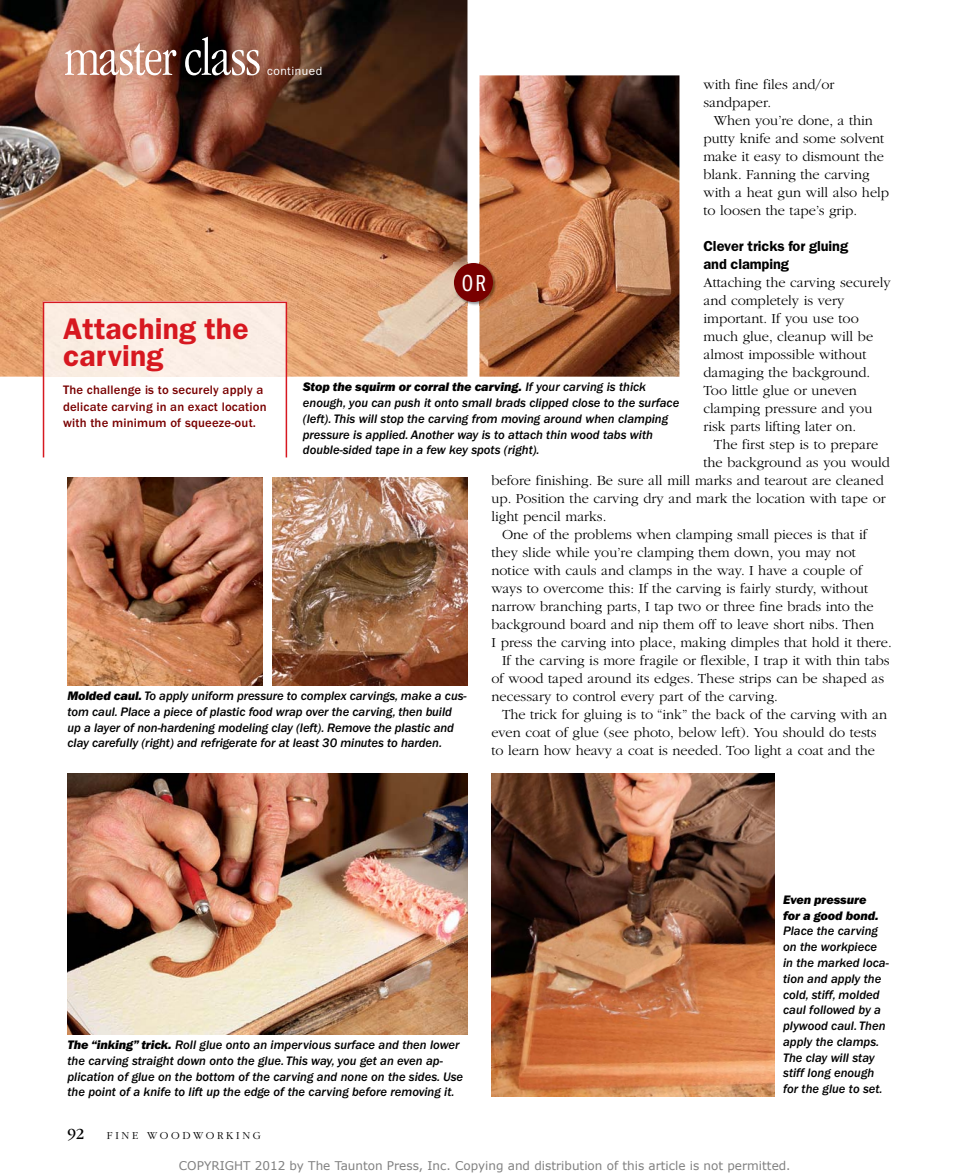
<style>
.page{position:relative;width:959px;height:1175px;background:#fff}
.page>*{position:absolute;margin:0;border:0;box-sizing:border-box;transform-origin:0 0}
.t1{font:300 condensed 53.7px "ITC Garamond Std";letter-spacing:-.015em;color:#fff}
.t2{font:600 30px/27px "ITC Franklin Gothic Std";letter-spacing:.005em;color:#d71820}
.t3{font:24px "ITC Franklin Gothic Std Bk Cp";color:#fff}
.t4{font:16.05px "ITC Garamond Std";color:#000}
.t5{font:600 14.55px/18px "ITC Franklin Gothic Std";letter-spacing:-.005em;color:#000}
.t6{font:300 14.4px/18px "ITC Garamond Std";color:#000}
.t7{font:12.75px/15.8px "ITC Franklin Gothic Std Med It";color:#000}
.t8{font:500 12.75px/16.5px "ITC Franklin Gothic Std";letter-spacing:.015em;color:#790000}
.t9{font:12.75px/15.8px "ITC Franklin Gothic Std Hvy It";letter-spacing:-.01em;color:#000}
.t10{font:12px "Verdana";color:#808080}
.t11{font:12px "ITC Franklin Gothic Std";color:#fff}
.t12{font:300 11.1px "ITC Garamond Std";letter-spacing:.24em;color:#000}
.s1{font-family:"ITC Franklin Gothic Std Med It"}
.s2{font-family:"ITC Franklin Gothic Std Hvy It"}
</style>
<div class="page">
<img style="left:0;top:0;width:467px;height:376px">
<img style="left:479px;top:75px;width:200px;height:301px">
<img style="left:68px;top:773px;width:399px;height:261px">
<img style="left:68px;top:478px;width:194px;height:207px">
<img style="left:272px;top:478px;width:195px;height:207px">
<div style="left:46px;top:304px;width:238px;height:72px;background:#fbeee4"></div>
<div style="left:43px;top:301px;width:244px;height:157px;border:2px solid #d71820"></div>
<img style="left:491px;top:773px;width:283px;height:323px">
<img style="left:454px;top:263px;width:42px;height:42px">
<div style="left:454px;top:263px;width:39px;height:39px;background:#790000;border-radius:50%"></div>
<h1 class="t1" style="left:64px;top:28px;width:198px">master class</h1>
<p class="t11" style="left:267px;top:64px;width:57px">continued</p>
<p class="t6" style="left:703px;top:75px;width:132px">with fine files and/or sandpaper.</p>
<p class="t6" style="left:703px;top:111px;width:187px;text-indent:10px">When you’re done, a thin putty knife and some solvent make it easy to dismount the blank. Fanning the carving with a heat gun will also help to loosen the tape’s grip.</p>
<p class="t5" style="left:703px;top:237px;width:146px">Clever tricks for gluing and clamping</p>
<p class="t6" style="left:703px;top:273px;width:189px">Attaching the carving securely and completely is very important. If you use too much glue, cleanup will be almost impossible without damaging the background.<br>Too little glue or uneven clamping pressure and you risk parts lifting later on.</p>
<p class="t6" style="left:714px;top:435px;width:166px">The first step is to prepare</p>
<p class="t6" style="left:703px;top:453px;width:188px">the background as you would</p>
<p class="t6" style="left:491px;top:471px;width:394px">before finishing. Be sure all mill marks and tearout are cleaned</p>
<p class="t6" style="left:491px;top:489px;width:395px">up. Position the carving dry and mark the location with tape or</p>
<p class="t6" style="left:491px;top:507px;width:116px">light pencil marks.</p>
<p class="t6" style="left:502px;top:525px;width:366px">One of the problems when clamping small pieces is that if</p>
<p class="t6" style="left:491px;top:543px;width:366px">they slide while you’re clamping them down, you may not</p>
<p class="t6" style="left:491px;top:561px;width:372px">notice with cauls and clamps in the way. I have a couple of</p>
<p class="t6" style="left:491px;top:579px;width:378px">ways to overcome this: If the carving is fairly sturdy, without</p>
<p class="t6" style="left:491px;top:597px;width:384px">narrow branching parts, I tap two or three fine brads into the</p>
<p class="t6" style="left:491px;top:615px;width:384px">background board and nip them off to leave short nibs. Then</p>
<p class="t6" style="left:491px;top:633px;width:402px">I press the carving into place, making dimples that hold it there.</p>
<p class="t6" style="left:502px;top:651px;width:389px">If the carving is more fragile or flexible, I trap it with thin tabs</p>
<p class="t6" style="left:491px;top:669px;width:394px">of wood taped around its edges. These strips can be shaped as</p>
<p class="t6" style="left:491px;top:687px;width:288px">necessary to control every part of the carving.</p>
<p class="t6" style="left:502px;top:705px;width:386px">The trick for gluing is to “ink” the back of the carving with an</p>
<p class="t6" style="left:491px;top:723px;width:386px">even coat of glue (see photo, below left). You should do tests</p>
<p class="t6" style="left:491px;top:741px;width:385px">to learn how heavy a coat is needed. Too light a coat and the</p>
<h3 class="t3" style="left:462px;top:270px;width:25px">OR</h3>
<h2 class="t2" style="left:63px;top:315px;width:187px">Attaching the carving</h2>
<p class="t9" style="left:303px;top:379px;width:345px">Stop the squirm or corral the carving. <span class="s1">If your carving is thick</span></p>
<p class="t7" style="left:303px;top:395px;width:378px">enough, you can push it onto small brads clipped close to the surface (left). This will stop the carving from moving around when clamping pressure is applied. Another way is to attach thin wood tabs with double-sided tape in a few key spots (right).</p>
<p class="t8" style="left:63px;top:382px;width:205px">the challenge is to securely apply a delicate carving in an exact location with the minimum of squeeze-out.</p>
<p class="t7" style="left:68px;top:688px;width:400px"><span class="s2">Molded caul.</span> To apply uniform pressure to complex carvings, make a cus&shy;tom caul. Place a piece of plastic food wrap over the carving, then build up a layer of non-hardening modeling clay (left). Remove the plastic and clay carefully (right) and refrigerate for at least 30 minutes to harden.</p>
<p class="t7" style="left:68px;top:1037px;width:397px"><span class="s2">The “inking” trick.</span> Roll glue onto an impervious surface and then lower the carving straight down onto the glue. This way, you get an even ap&shy;plication of glue on the bottom of the carving and none on the sides. Use the point of a knife to lift up the edge of the carving before removing it.</p>
<p class="t4" style="left:68px;top:1124px;width:18px">92</p>
<p class="t12" style="left:107px;top:1129px;width:155px">FINE WOOdWORk ING</p>
<p class="t9" style="left:783px;top:891px;width:97px">Even pressure for a good bond.</p>
<p class="t7" style="left:783px;top:923px;width:107px">Place the carving on the workpiece in the marked loca&shy;tion and apply the cold, stiff, molded caul followed by a plywood caul. Then apply the clamps.<br>The clay will stay stiff long enough for the glue to set.</p>
<p class="t10" style="left:179px;top:1158px;width:613px">COPYRIGHT 2012 by The Taunton Press, Inc. Copying and distribution of this article is not permitted.</p>
</div>
